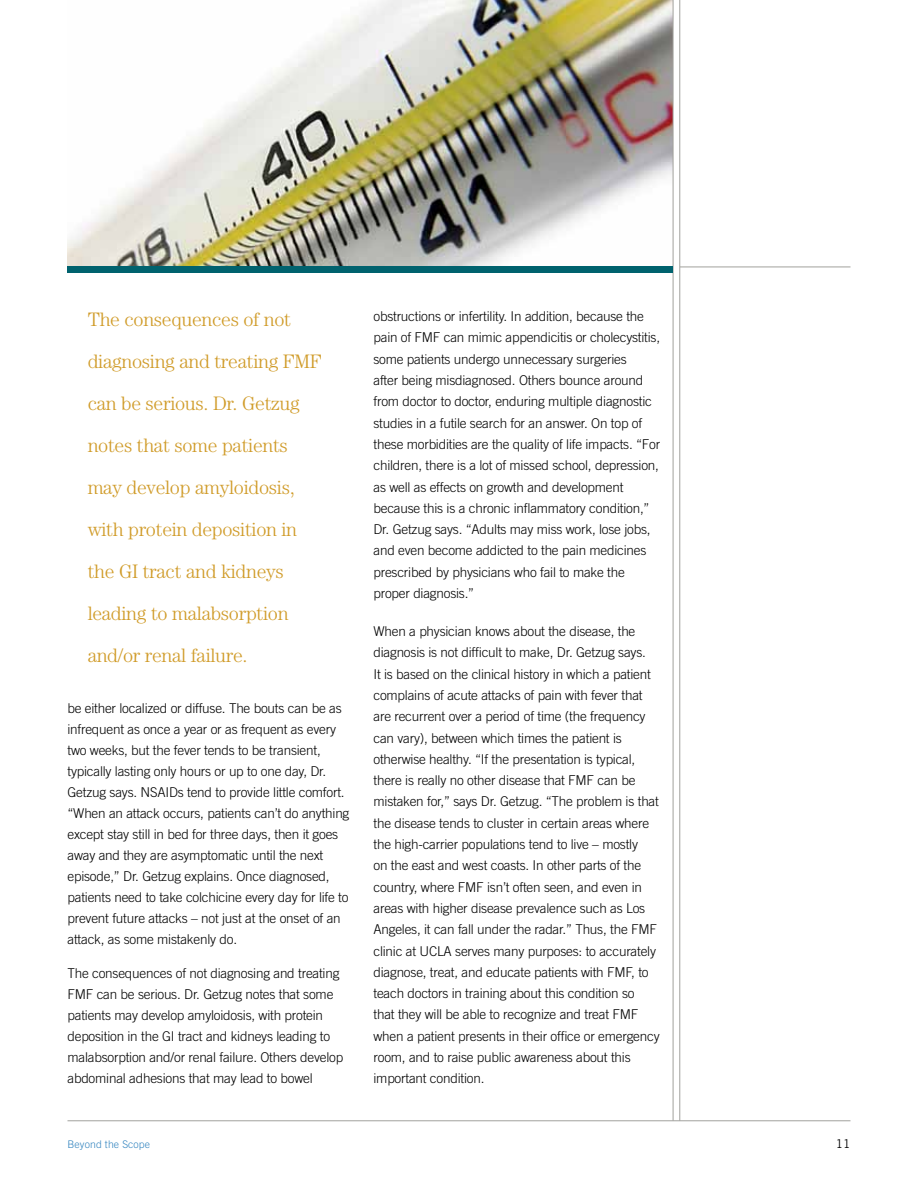
<style>
.page{position:relative;width:918px;height:1188px;background:#fff}
.page>*{position:absolute;margin:0;border:0;box-sizing:border-box;transform-origin:0 0}
.TradeGothicBody{font:300 19.5px/42px "Century";letter-spacing:-.015em;color:#d09b28}
.TradeGothicBody-2{font:300 13.5px/21.3px "Trade Gothic";letter-spacing:-.015em;color:#000}
.t1{font:12px "Trade Gothic";color:#000}
.t2{font:300 10.5px "Trade Gothic";letter-spacing:.01em;color:#3284bf}
</style>
<div class="page">
<img style="left:67px;top:0;width:606px;height:270px">
<hr style="left:68px;top:1120px;width:782px;height:1px;background:#a2a19d">
<hr style="left:673px;top:0;width:1px;height:1121px;background:#a2a19d">
<div style="left:68px;top:267px;width:605px;height:6px;background:#00626e"></div>
<hr style="left:680px;top:0;width:1px;height:1121px;background:#a2a19d">
<hr style="left:680px;top:267px;width:171px;height:1px;background:#a2a19d">
<p class="TradeGothicBody" style="left:88px;top:298px;width:235px">The consequences of not diagnosing and treating FMF can be serious. Dr. Getzug notes that some patients may develop amyloidosis, with protein deposition in the GI tract and kidneys leading to malabsorption and/or renal failure.</p>
<p class="TradeGothicBody-2" style="left:68px;top:697px;width:283px">be either localized or diffuse. The bouts can be as infrequent as once a year or as frequent as every two weeks, but the fever tends to be transient, typically lasting only hours or up to one day, Dr.<br>Getzug says. NSAIDs tend to provide little comfort. “When an attack occurs, patients can’t do anything except stay still in bed for three days, then it goes away and they are asymptomatic until the next episode,” Dr. Getzug explains. Once diagnosed, patients need to take colchicine every day for life to prevent future attacks – not just at the onset of an attack, as some mistakenly do.</p>
<p class="TradeGothicBody-2" style="left:68px;top:963px;width:277px">The consequences of not diagnosing and treating FMF can be serious. Dr. Getzug notes that some patients may develop amyloidosis, with protein deposition in the GI tract and kidneys leading to malabsorption and/or renal failure. Others develop abdominal adhesions that may lead to bowel</p>
<p class="t2" style="left:68px;top:1138px;width:84px">Beyond the Scope</p>
<p class="TradeGothicBody-2" style="left:374px;top:306px;width:288px">obstructions or infertility. In addition, because the pain of FMF can mimic appendicitis or cholecystitis, some patients undergo unnecessary surgeries<br>after being misdiagnosed. Others bounce around from doctor to doctor, enduring multiple diagnostic studies in a futile search for an answer. On top of these morbidities are the quality of life impacts. “For children, there is a lot of missed school, depression, as well as effects on growth and development because this is a chronic inflammatory condition,” Dr. Getzug says. “Adults may miss work, lose jobs, and even become addicted to the pain medicines prescribed by physicians who fail to make the proper diagnosis.”</p>
<p class="TradeGothicBody-2" style="left:374px;top:620px;width:288px">When a physician knows about the disease, the diagnosis is not difficult to make, Dr. Getzug says.<br>It is based on the clinical history in which a patient complains of acute attacks of pain with fever that are recurrent over a period of time (the frequency can vary), between which times the patient is otherwise healthy. “If the presentation is typical, there is really no other disease that FMF can be mistaken for,” says Dr. Getzug. “The problem is that the disease tends to cluster in certain areas where the high-carrier populations tend to live – mostly<br>on the east and west coasts. In other parts of the country, where FMF isn’t often seen, and even in areas with higher disease prevalence such as Los Angeles, it can fall under the radar.” Thus, the FMF clinic at UCLA serves many purposes: to accurately diagnose, treat, and educate patients with FMF, to teach doctors in training about this condition so<br>that they will be able to recognize and treat FMF when a patient presents in their office or emergency room, and to raise public awareness about this important condition.</p>
<p class="t1" style="left:836px;top:1136px;width:16px">11</p>
</div>
